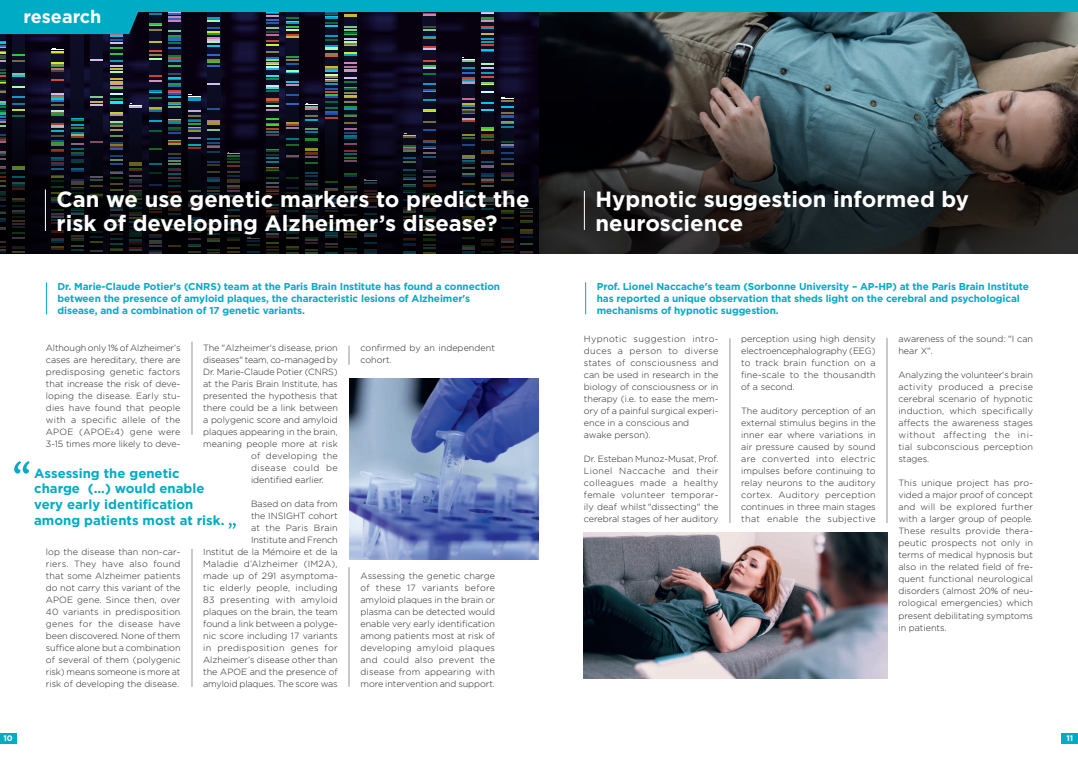
<style>
.page{position:relative;width:1078px;height:766px;background:#fff}
.page>*{position:absolute;margin:0;border:0;box-sizing:border-box;transform-origin:0 0}
.t1{font:700 22px/24px "Gotham";color:#fff}
.t2{font:700 18px "Gotham";color:#fff}
.t3{font:700 13.1px/16px "Gotham";color:#00abc6}
.t4{font:700 10px/12px "Gotham";letter-spacing:-.01em;color:#00abc6}
.t5{font:300 9px/12px "Gotham";color:#231f20;text-align:justify}
.t6{font:300 9px "Gotham";letter-spacing:.03em;color:#231f20}
.t7{font:300 9px "Gotham";letter-spacing:.045em;color:#231f20}
.t8{font:700 8px "Gotham";color:#fff}
</style>
<div class="page">
<img style="left:0;top:11px;width:1077px;height:243px">
<hr style="left:583px;top:191px;width:1px;height:39px;background:#fff">
<hr style="left:46px;top:282px;width:1px;height:32px;background:#00abc6">
<hr style="left:192px;top:341px;width:1px;height:93px;background:#939598">
<hr style="left:192px;top:548px;width:1px;height:138px;background:#939598">
<hr style="left:349px;top:567px;width:1px;height:119px;background:#939598">
<svg style="left:349px;top:345px;width:1px;height:20px"></svg>
<svg style="left:228px;top:522px;width:8px;height:6px"></svg>
<svg style="left:14px;top:461px;width:16px;height:12px"></svg>
<hr style="left:585px;top:282px;width:1px;height:32px;background:#00abc6">
<hr style="left:729px;top:338px;width:1px;height:185px;background:#939598">
<hr style="left:886px;top:338px;width:1px;height:185px;background:#939598">
<img style="left:583px;top:532px;width:304px;height:146px">
<img style="left:349px;top:379px;width:190px;height:180px">
<svg style="left:0;top:0;width:143px;height:252px;background:#102631"></svg>
<div style="left:62px;top:0;width:1015px;height:11px;background:#00abc6"></div>
<div style="left:1061px;top:732px;width:16px;height:11px;background:#00abc6"></div>
<div style="left:0;top:732px;width:16px;height:11px;background:#00abc6"></div>
<h2 class="t2" style="left:24px;top:5px;width:79px">research</h2>
<h1 class="t1" style="left:57px;top:187px;width:474px">Can we use genetic markers to predict the risk of developing Alzheimer’s disease?</h1>
<h1 class="t1" style="left:595px;top:187px;width:375px">Hypnotic suggestion informed by neuroscience</h1>
<p class="t4" style="left:58px;top:280px;width:444px">Dr. Marie-Claude Potier's (CNRS) team at the Paris Brain Institute has found a connection between the presence of amyloid plaques, the characteristic lesions of Alzheimer's disease, and a combination of 17 genetic variants.</p>
<p class="t5" style="left:46px;top:341px;width:136px">Although only 1% of Alzheimer’s cases are hereditary, there are predisposing genetic factors that increase the risk of deve&shy;loping the disease. Early stu&shy;dies have found that people with a specific allele of the APOE (APOE 4) gene were 3-15 times more likely to deve-</p>
<p class="t5" style="left:360px;top:341px;width:136px">confirmed by an independent cohort.</p>
<p class="t5" style="left:203px;top:341px;width:136px">The "Alzheimer's disease, prion</p>
<p class="t5" style="left:203px;top:353px;width:136px">diseases" team, co-managed by</p>
<p class="t5" style="left:203px;top:365px;width:136px">Dr. Marie-Claude Potier (CNRS)</p>
<p class="t5" style="left:203px;top:377px;width:136px">at the Paris Brain Institute, has</p>
<p class="t5" style="left:203px;top:389px;width:136px">presented the hypothesis that</p>
<p class="t5" style="left:203px;top:401px;width:136px">there could be a link between</p>
<p class="t5" style="left:203px;top:413px;width:136px">a polygenic score and amyloid</p>
<p class="t5" style="left:203px;top:425px;width:136px">plaques appearing in the brain,</p>
<p class="t5" style="left:203px;top:437px;width:136px">meaning people more at risk</p>
<p class="t6" style="left:251px;top:450px;width:88px">of developing the</p>
<p class="t7" style="left:251px;top:462px;width:88px">disease could be</p>
<p class="t5" style="left:251px;top:473px;width:74px">identified earlier.</p>
<p class="t5" style="left:203px;top:497px;width:136px;text-align:right">Based on data from<br>the INSIGHT cohort<br>at the Paris Brain<br>Institute and French<br>Institut de la Mémoire et de la<br>Maladie d’Alzheimer (IM2A), made up of 291 asymptoma&shy;tic elderly people, including<br>83 presenting with amyloid plaques on the brain, the team found a link between a polyge&shy;nic score including 17 variants in predisposition genes for<br>Alzheimer’s disease other than the APOE and the presence of amyloid plaques. The score was</p>
<h3 class="t3" style="left:34px;top:464px;width:192px">Assessing the genetic charge (...) would enable very early identification among patients most at risk.</h3>
<p class="t5" style="left:46px;top:545px;width:136px">lop the disease than non-car&shy;riers. They have also found that some Alzheimer patients do not carry this variant of the APOE gene. Since then, over 40 variants in predisposition genes for the disease have been discovered. None of them suffice alone but a combination of several of them (polygenic risk) means someone is more at risk of developing the disease.</p>
<p class="t5" style="left:360px;top:569px;width:136px">Assessing the genetic charge of these 17 variants before amyloid plaques in the brain or plasma can be detected would enable very early identification among patients most at risk of developing amyloid plaques and could also prevent the disease from appearing with more intervention and support.</p>
<p class="t4" style="left:596px;top:280px;width:433px">Prof. Lionel Naccache's team (Sorbonne University – AP-HP) at the Paris Brain Institute has reported a unique observation that sheds light on the cerebral and psychological mechanisms of hypnotic suggestion.</p>
<p class="t5" style="left:583px;top:333px;width:136px;text-align:left">Hypnotic suggestion intro&shy;duces a person to diverse states of consciousness and can be used in research in the biology of consciousness or in therapy (i.e. to ease the mem&shy;ory of a painful surgical experi&shy;ence in a conscious and awake person).</p>
<p class="t5" style="left:583px;top:453px;width:136px">Dr. Esteban Munoz-Musat, Prof.<br>Lionel Naccache and their colleagues made a healthy female volunteer temporar&shy;ily deaf whilst "dissecting" the cerebral stages of her auditory</p>
<p class="t5" style="left:898px;top:333px;width:136px">awareness of the sound: "I can hear X".</p>
<p class="t5" style="left:898px;top:369px;width:136px">Analyzing the volunteer's brain activity produced a precise cerebral scenario of hypnotic induction, which specifically affects the awareness stages without affecting the ini&shy;tial subconscious perception stages.</p>
<p class="t5" style="left:898px;top:477px;width:136px">This unique project has pro&shy;vided a major proof of concept and will be explored further with a larger group of people.<br>These results provide thera&shy;peutic prospects not only in terms of medical hypnosis but also in the related field of fre&shy;quent functional neurological disorders (almost 20% of neu&shy;rological emergencies) which present debilitating symptoms in patients.</p>
<p class="t5" style="left:741px;top:333px;width:136px">perception using high density electroencephalography (EEG) to track brain function on a fine-scale to the thousandth of a second.</p>
<p class="t5" style="left:741px;top:405px;width:136px">The auditory perception of an external stimulus begins in the inner ear where variations in air pressure caused by sound are converted into electric impulses before continuing to relay neurons to the auditory cortex. Auditory perception continues in three main stages that enable the subjective</p>
<p class="t8" style="left:3px;top:732px;width:11px">10</p>
<p class="t8" style="left:1066px;top:732px;width:8px">11</p>
</div>
